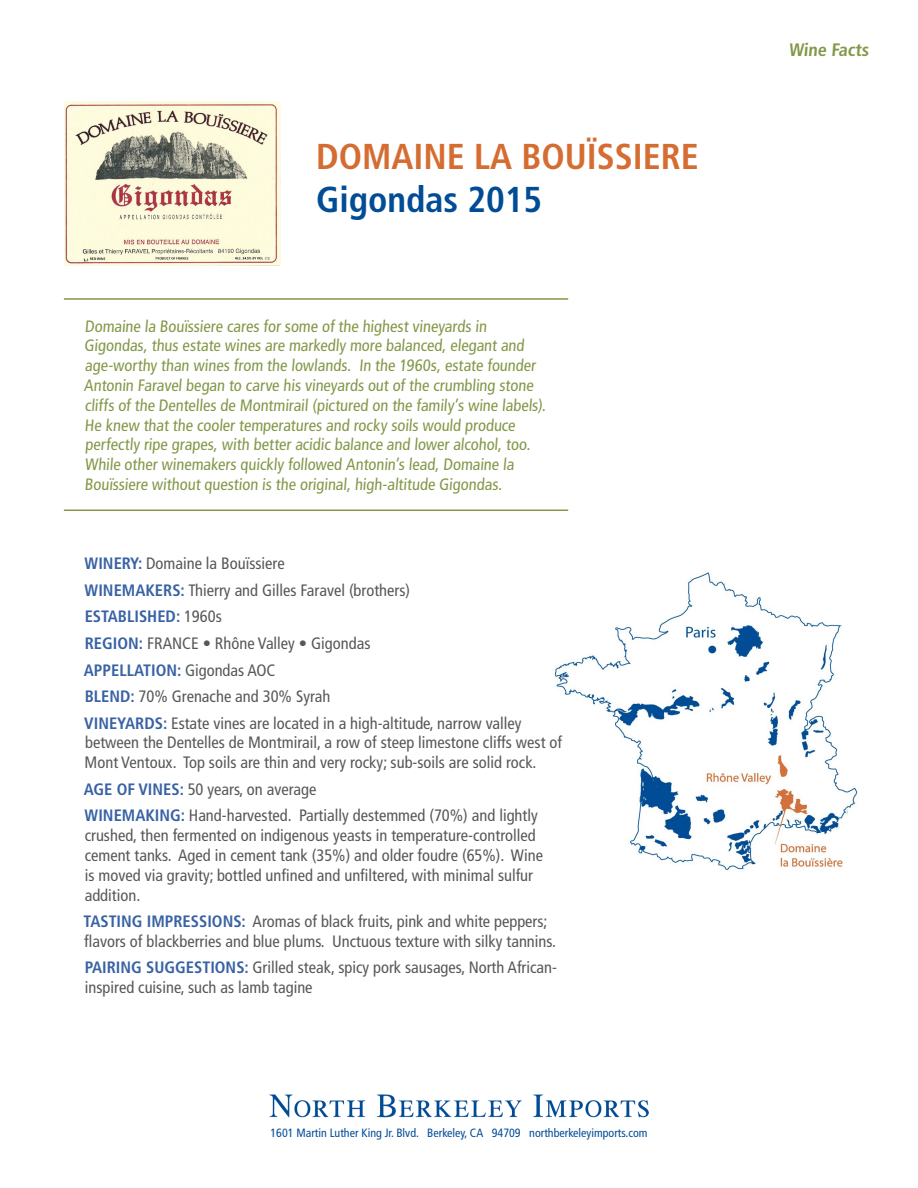
<style>
.page{position:relative;width:918px;height:1188px;background:#fff}
.page>*{position:absolute;margin:0;border:0;box-sizing:border-box;transform-origin:0 0}
.t1{font:700 condensed 36px "Frutiger LT Std";color:#d56d32}
.t2{font:700 condensed 36px "Frutiger LT Std";color:#014c95}
.t3{font:700 condensed 18px "Frutiger LT Std";color:#829747}
.info{font:condensed 16.5px/19.8px "Frutiger LT Std";color:#57585a}
.t4{font:condensed 16.5px/19.8px "Frutiger LT Std";color:#829747}
.info-2{font:700 condensed 16.5px "Frutiger LT Std";color:#3862a4}
.t5{font:condensed 12px "Frutiger LT Std";color:#014c95}
.s1{font-weight:700;color:#3862a4}
.s2{font-weight:400;color:#57585a}
</style>
<div class="page">
<img style="left:554px;top:572px;width:304px;height:299px">
<img style="left:64px;top:101px;width:216px;height:164px">
<img style="left:269px;top:1094px;width:380px;height:23px">
<hr style="left:64px;top:298px;width:504px;height:2px;background:#829747">
<hr style="left:64px;top:510px;width:504px;height:1px;background:#829747">
<p class="t1" style="left:316px;top:135px;width:384px">DOMAINE LA BOUÏSSIERE</p>
<p class="t2" style="left:316px;top:178px;width:228px">Gigondas 2015</p>
<p class="t4" style="left:84px;top:316px;width:465px">Domaine la Bouïssiere cares for some of the highest vineyards in Gigondas, thus estate wines are markedly more balanced, elegant and age-worthy than wines from the lowlands. In the 1960s, estate founder Antonin Faravel began to carve his vineyards out of the crumbling stone cliffs of the Dentelles de Montmirail (pictured on the family’s wine labels).<br>He knew that the cooler temperatures and rocky soils would produce perfectly ripe grapes, with better acidic balance and lower alcohol, too.<br>While other winemakers quickly followed Antonin’s lead, Domaine la Bouïssiere without question is the original, high-altitude Gigondas.</p>
<p class="info" style="left:85px;top:554px;width:202px"><span class="s1">WINERY:</span> Domaine la Bouïssiere</p>
<p class="info" style="left:85px;top:580px;width:327px"><span class="s1">WINEMAKERS:</span> Thierry and Gilles Faravel (brothers)</p>
<p class="info-2" style="left:85px;top:607px;width:139px">ESTABLISHED: <span class="s2">1960s</span></p>
<p class="info" style="left:85px;top:634px;width:287px"><span class="s1">REGION:</span> FRANCE • Rhône Valley • Gigondas</p>
<p class="info-2" style="left:84px;top:660px;width:193px">APPELLATION: <span class="s2">Gigondas AOC</span></p>
<p class="info" style="left:85px;top:687px;width:247px"><span class="s1">BLEND:</span> 70% Grenache and 30% Syrah</p>
<p class="info" style="left:84px;top:713px;width:479px"><span class="s1">VINEYARDS:</span> Estate vines are located in a high-altitude, narrow valley between the Dentelles de Montmirail, a row of steep limestone cliffs west of<br>Mont Ventoux. Top soils are thin and very rocky; sub-soils are solid rock.</p>
<p class="info" style="left:84px;top:779px;width:234px"><span class="s1">AGE OF VINES:</span> 50 years, on average</p>
<p class="info" style="left:85px;top:806px;width:460px"><span class="s1">WINEMAKING:</span> Hand-harvested. Partially destemmed (70%) and lightly crushed, then fermented on indigenous yeasts in temperature-controlled cement tanks. Aged in cement tank (35%) and older foudre (65%). Wine is moved via gravity; bottled unfined and unfiltered, with minimal sulfur addition.</p>
<p class="info" style="left:84px;top:912px;width:474px"><span class="s1">TASTING IMPRESSIONS:</span> Aromas of black fruits, pink and white peppers; flavors of blackberries and blue plums. Unctuous texture with silky tannins.</p>
<p class="info" style="left:85px;top:958px;width:474px"><span class="s1">PAIRING SUGGESTIONS:</span> Grilled steak, spicy pork sausages, North African&shy;inspired cuisine, such as lamb tagine</p>
<p class="t5" style="left:271px;top:1126px;width:378px">1601 Martin Luther King Jr. Blvd. Berkeley, CA 94709 northberkeleyimports.com</p>
<p class="t3" style="left:789px;top:39px;width:83px">Wine Facts</p>
</div>
